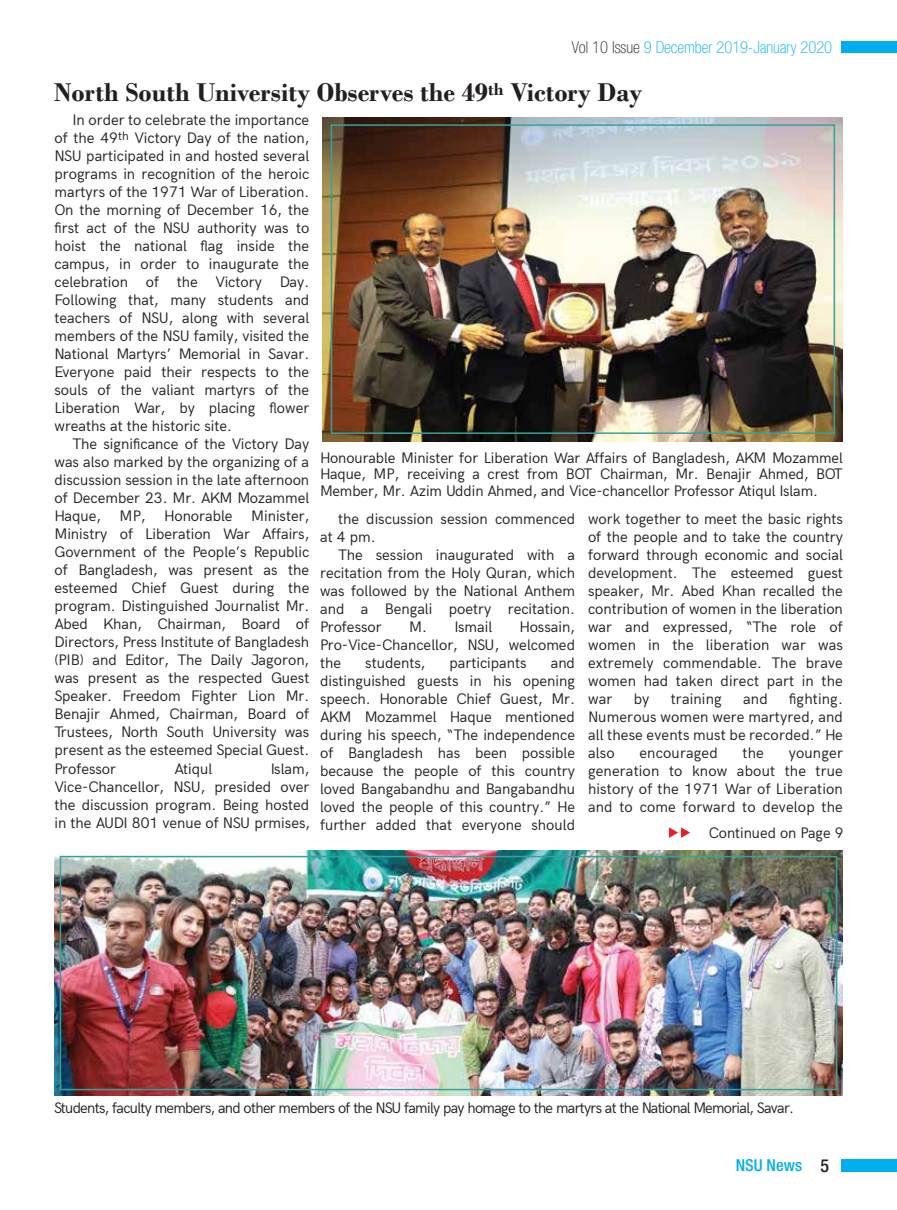
<style>
.page{position:relative;width:897px;height:1210px;background:#fff}
.page>*{position:absolute;margin:0;border:0;box-sizing:border-box;transform-origin:0 0}
.t1{font:700 27px "Bodoni";color:#231f20}
.t2{font:100 condensed 16.5px "Helvetica Neue LT Pro";color:#00aeef}
.t3{font:500 condensed 16.5px "Helvetica Neue LT Pro";color:#00aeef}
.t4{font:15px/18px "Acari Sans";color:#231f20;text-align:justify}
.t5{font:15px "Acari Sans";letter-spacing:-.045em;color:#231f20}
.s1{color:#231f20}
.s2{font-size:18px;color:#231f20}
</style>
<div class="page">
<svg style="left:669px;top:827px;width:21px;height:11px"></svg>
<img style="left:322px;top:117px;width:520px;height:324px">
<img style="left:54px;top:850px;width:788px;height:246px">
<div style="left:330px;top:124px;width:505px;height:310px;border:2px solid #38a19e"></div>
<div style="left:60px;top:856px;width:777px;height:234px;border:2px solid #38a19e"></div>
<div style="left:840px;top:1159px;width:56px;height:13px;background:#00aeef"></div>
<div style="left:840px;top:41px;width:56px;height:11px;background:#00aeef"></div>
<p class="t2" style="left:572px;top:38px;width:262px"><span class="s1">Vol 10 Issue</span> 9 December 2019-January 2020</p>
<h1 class="t1" style="left:54px;top:76px;width:589px">North South University Observes the 49<sup>th</sup> Victory Day</h1>
<p class="t4" style="left:54px;top:110px;width:256px;text-indent:18px">In order to celebrate the importance of the 49<sup>th</sup> Victory Day of the nation, NSU participated in and hosted several programs in recognition of the heroic martyrs of the 1971 War of Liberation.<br>On the morning of December 16, the first act of the NSU authority was to hoist the national flag inside the campus, in order to inaugurate the celebration of the Victory Day.<br>Following that, many students and teachers of NSU, along with several members of the NSU family, visited the National Martyrs’ Memorial in Savar.<br>Everyone paid their respects to the souls of the valiant martyrs of the Liberation War, by placing flower wreaths at the historic site.</p>
<p class="t4" style="left:54px;top:434px;width:256px;text-indent:18px">The significance of the Victory Day was also marked by the organizing of a discussion session in the late afternoon of December 23. Mr. AKM Mozammel Haque, MP, Honorable Minister, Ministry of Liberation War Affairs, Government of the People’s Republic of Bangladesh, was present as the esteemed Chief Guest during the program. Distinguished Journalist Mr.<br>Abed Khan, Chairman, Board of Directors, Press Institute of Bangladesh (PIB) and Editor, The Daily Jagoron, was present as the respected Guest Speaker. Freedom Fighter Lion Mr.<br>Benajir Ahmed, Chairman, Board of Trustees, North South University was present as the esteemed Special Guest.<br>Professor</p>
<p class="t4" style="left:54px;top:758px;width:257px;text-indent:216px">Islam, Vice-Chancellor, NSU, presided over the discussion program. Being hosted in the AUDI 801 venue of NSU prmises,</p>
<p class="t4" style="left:174px;top:758px;width:39px">Atiqul</p>
<p class="t4" style="left:320px;top:448px;width:524px;line-height:16.5px">Honourable Minister for Liberation War Affairs of Bangladesh, AKM Mozammel Haque, MP, receiving a crest from BOT Chairman, Mr. Benajir Ahmed, BOT Member, Mr. Azim Uddin Ahmed, and Vice-chancellor Professor Atiqul Islam.</p>
<p class="t4" style="left:320px;top:508px;width:256px;text-indent:18px">the discussion session commenced at 4 pm.</p>
<p class="t4" style="left:320px;top:544px;width:256px;text-indent:18px">The session inaugurated with a recitation from the Holy Quran, which was followed by the National Anthem and a Bengali poetry recitation.<br>Professor</p>
<p class="t4" style="left:320px;top:616px;width:256px;text-indent:199px">Hossain, Pro-Vice-Chancellor, NSU, welcomed the</p>
<p class="t4" style="left:409px;top:616px;width:84px">M. Ismail</p>
<p class="t4" style="left:320px;top:652px;width:256px;text-indent:230px">and distinguished guests in his opening speech. Honorable Chief Guest, Mr.<br>AKM Mozammel Haque mentioned during his speech, “The independence of Bangladesh has been possible because the people of this country loved Bangabandhu and Bangabandhu loved the people of this country.” He further added that everyone should</p>
<p class="t4" style="left:365px;top:652px;width:62px">students,</p>
<p class="t4" style="left:449px;top:652px;width:78px">participants</p>
<p class="t4" style="left:588px;top:508px;width:256px">work together to meet the basic rights of the people and to take the country forward through economic and social development. The esteemed guest speaker, Mr. Abed Khan recalled the contribution of women in the liberation war and expressed, “The role of women in the liberation war was extremely commendable. The brave women had taken direct part in the war</p>
<p class="t4" style="left:588px;top:688px;width:256px;text-indent:201px">fighting.<br>Numerous women were martyred, and all these events must be recorded.” He also</p>
<p class="t4" style="left:633px;top:688px;width:17px">by</p>
<p class="t4" style="left:670px;top:688px;width:52px">training</p>
<p class="t4" style="left:743px;top:688px;width:26px">and</p>
<p class="t4" style="left:639px;top:742px;width:80px">encouraged</p>
<p class="t4" style="left:742px;top:742px;width:23px">the</p>
<p class="t4" style="left:588px;top:742px;width:256px;text-indent:201px">younger generation to know about the true history of the 1971 War of Liberation and to come forward to develop the</p>
<p class="t4" style="left:708px;top:822px;width:136px">Continued on Page 9</p>
<p class="t5" style="left:54px;top:1096px;width:741px">Students, faculty members, and other members of the NSU family pay homage to the martyrs at the National Memorial, Savar.</p>
<p class="t3" style="left:735px;top:1155px;width:95px">NSU News <span class="s2">5</span></p>
</div>
